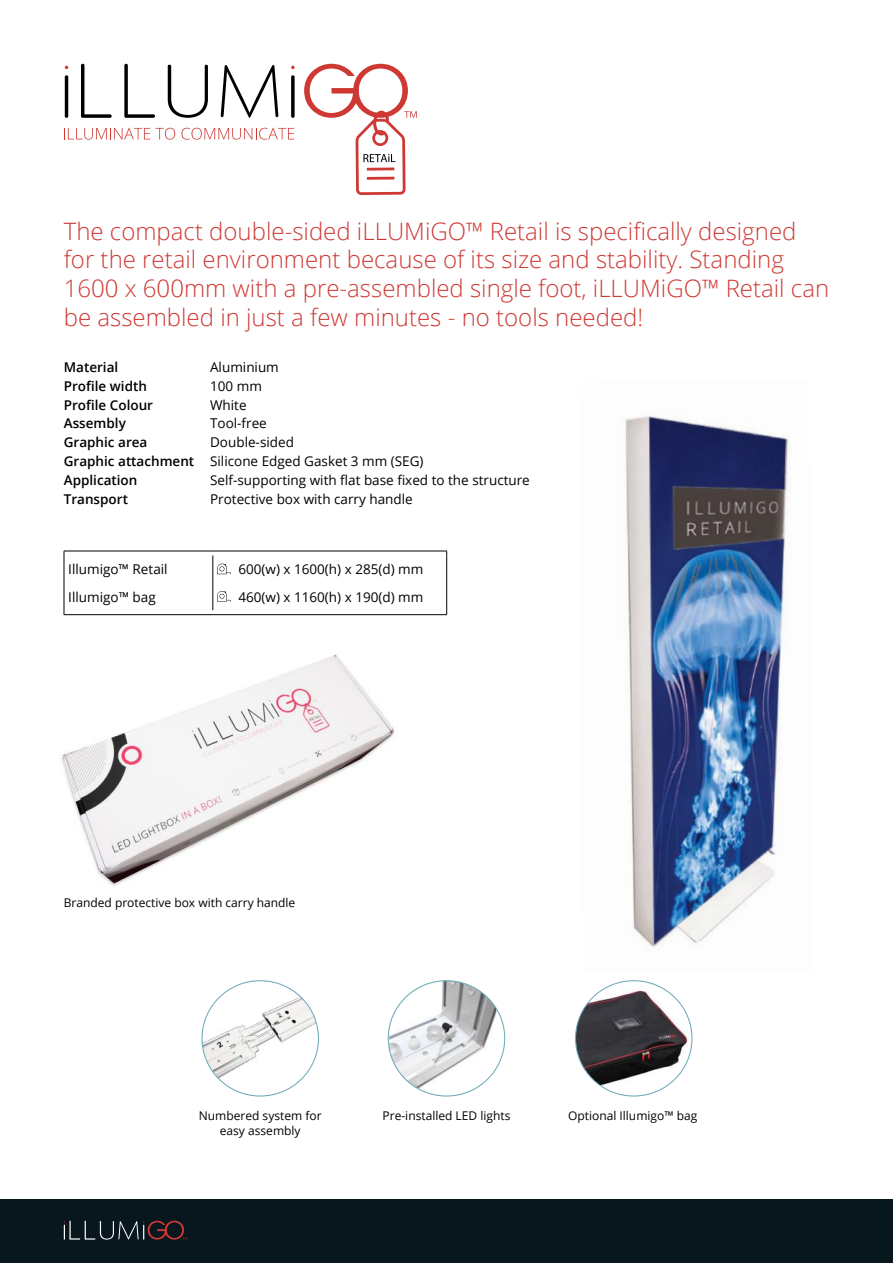
<style>
.page{position:relative;width:893px;height:1263px;background:#fff}
.page>*{position:absolute;margin:0;border:0;box-sizing:border-box;transform-origin:0 0}
.t1{font:300 24px/28.8px "Open Sans";color:#ce3934}
.t2{font:13.5px/18.9px "Open Sans";color:#000}
.t3{font:600 13.5px "Open Sans";color:#000}
.t4{font:12px "Open Sans";color:#000}
.s1{font-weight:600}
</style>
<div class="page">
<div style="left:0;top:1199px;width:893px;height:64px;background:#08161d"></div>
<svg style="left:64px;top:1221px;width:123px;height:18px"></svg>
<img style="left:625px;top:413px;width:165px;height:534px">
<svg style="left:168px;top:65px;width:40px;height:53px"></svg>
<hr style="left:65px;top:75px;width:3px;height:43px;background:#000;border-radius:2px">
<svg style="left:81px;top:64px;width:31px;height:54px"></svg>
<svg style="left:124px;top:64px;width:31px;height:54px"></svg>
<svg style="left:291px;top:75px;width:4px;height:43px"></svg>
<svg style="left:291px;top:66px;width:4px;height:3px"></svg>
<svg style="left:221px;top:65px;width:57px;height:53px"></svg>
<svg style="left:64px;top:128px;width:86px;height:12px"></svg>
<svg style="left:156px;top:128px;width:19px;height:12px"></svg>
<svg style="left:181px;top:128px;width:113px;height:12px"></svg>
<svg style="left:304px;top:64px;width:113px;height:131px"></svg>
<hr style="left:64px;top:551px;width:149px;height:1px;background:#000">
<hr style="left:213px;top:551px;width:234px;height:1px;background:#000">
<svg style="left:64px;top:551px;width:1px;height:63px"></svg>
<svg style="left:446px;top:551px;width:1px;height:63px"></svg>
<hr style="left:64px;top:614px;width:149px;height:1px;background:#000">
<hr style="left:213px;top:614px;width:234px;height:1px;background:#000">
<svg style="left:213px;top:555px;width:18px;height:55px"></svg>
<img style="left:576px;top:984px;width:115px;height:112px">
<img style="left:203px;top:982px;width:115px;height:112px">
<img style="left:389px;top:981px;width:108px;height:115px">
<img style="left:60px;top:654px;width:334px;height:232px">
<p class="t1" style="left:64px;top:216px;width:767px">The compact double-sided iLLUMiGO™ Retail is specifically designed for the retail environment because of its size and stability. Standing 1600 x 600mm with a pre-assembled single foot, iLLUMiGO™ Retail can be assembled in just a few minutes - no tools needed!</p>
<p class="t3" style="left:64px;top:358px;width:56px">Material</p>
<p class="t2" style="left:210px;top:357px;width:70px">Aluminium</p>
<p class="t3" style="left:64px;top:377px;width:85px">Profile width</p>
<p class="t2" style="left:210px;top:376px;width:53px">100 mm</p>
<p class="t3" style="left:64px;top:395px;width:91px">Profile Colour</p>
<p class="t2" style="left:210px;top:395px;width:38px">White</p>
<p class="t3" style="left:64px;top:414px;width:64px">Assembly</p>
<p class="t2" style="left:210px;top:414px;width:58px">Tool-free</p>
<p class="t3" style="left:64px;top:433px;width:85px">Graphic area</p>
<p class="t2" style="left:64px;top:433px;width:361px;text-indent:146px">Double-sided<br><span class="s1">Graphic attachment</span> Silicone Edged Gasket 3 mm (SEG)<br><span class="s1">Application</span></p>
<p class="t2" style="left:210px;top:470px;width:321px">Self-supporting with flat base fixed to the structure</p>
<p class="t3" style="left:64px;top:490px;width:66px">Transport</p>
<p class="t2" style="left:210px;top:489px;width:204px">Protective box with carry handle</p>
<p class="t2" style="left:68px;top:560px;width:101px">Illumigo™ Retail</p>
<p class="t2" style="left:238px;top:560px;width:187px">600(w) x 1600(h) x 285(d) mm</p>
<p class="t2" style="left:68px;top:587px;width:89px">Illumigo™ bag</p>
<p class="t2" style="left:238px;top:587px;width:187px">460(w) x 1160(h) x 190(d) mm</p>
<p class="t4" style="left:64px;top:894px;width:233px">Branded protective box with carry handle</p>
<p class="t4" style="left:199px;top:1108px;width:124px">Numbered system for</p>
<p class="t4" style="left:568px;top:1108px;width:131px">Optional Illumigo™ bag</p>
<p class="t4" style="left:220px;top:1122px;width:82px">easy assembly</p>
<p class="t4" style="left:383px;top:1108px;width:129px">Pre-installed LED lights</p>
</div>
